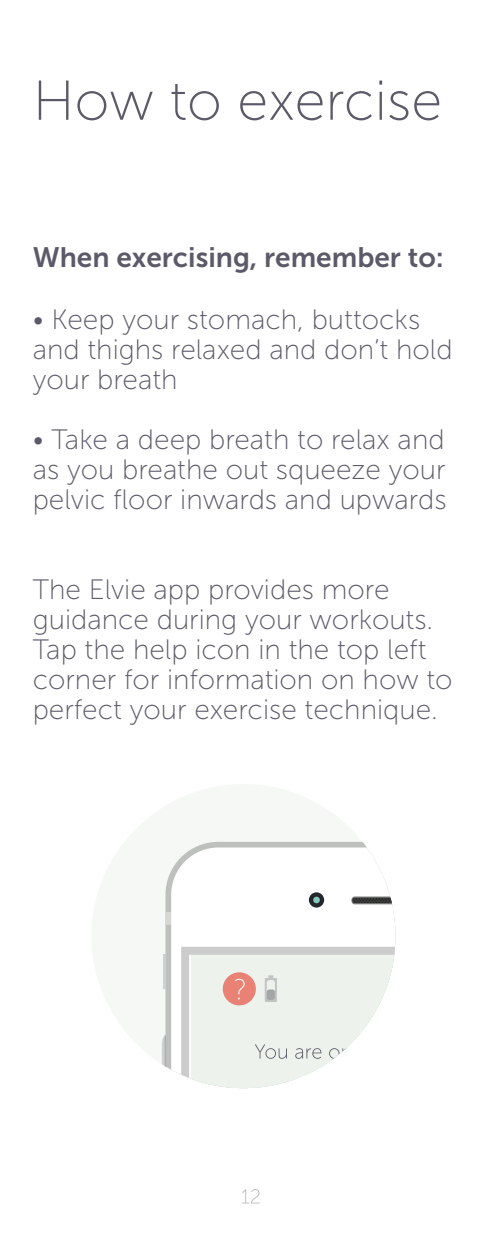
<style>
.page{position:relative;width:499px;height:1242px;background:#fff}
.page>*{position:absolute;margin:0;border:0;box-sizing:border-box;transform-origin:0 0}
.t1{font:56px "Museo Sans 100";color:#5c5a68}
.t2{font:28px/30px "Museo Sans 100";color:#5c5a68}
.t3{font:28px "Museo Sans 700";color:#5c5a68}
</style>
<div class="page">
<div style="left:91px;top:784px;width:304px;height:304px;background:#f5f8f5;border-radius:50%"></div>
<svg style="left:165px;top:842px;width:202px;height:228px;fill:#bdc0bd"></svg>
<svg style="left:162px;top:1034px;width:4px;height:36px"></svg>
<hr style="left:163px;top:954px;width:3px;height:35px;background:#cfd1d0">
<div style="left:165px;top:911px;width:6px;height:13px;background:#d7d7d4"></div>
<div style="left:171px;top:847px;width:198px;height:225px;background:#fff"></div>
<div style="left:175px;top:852px;width:47px;height:236px;background:#fff"></div>
<div style="left:309px;top:892px;width:15px;height:15px;background:#25272e;border-radius:50%"></div>
<div style="left:313px;top:896px;width:7px;height:7px;background:#86c8bb;border-radius:50%"></div>
<svg style="left:342px;top:850px;width:54px;height:96px"></svg>
<svg style="left:181px;top:946px;width:214px;height:142px"></svg>
<svg style="left:242px;top:1189px;width:18px;height:14px"></svg>
<h1 class="t1" style="left:33px;top:71px;width:411px">How to exercise</h1>
<p class="t3" style="left:33px;top:241px;width:413px">When exercising, remember to:</p>
<p class="t2" style="left:33px;top:304px;width:421px">• Keep your stomach, buttocks and thighs relaxed and don’t hold your breath</p>
<p class="t2" style="left:33px;top:424px;width:415px;text-align:justify">• Take a deep breath to relax and as you breathe out squeeze your pelvic floor inwards and upwards</p>
<p class="t2" style="left:33px;top:574px;width:421px">The Elvie app provides more guidance during your workouts.<br>Tap the help icon in the top left corner for information on how to perfect your exercise technique.</p>
</div>
